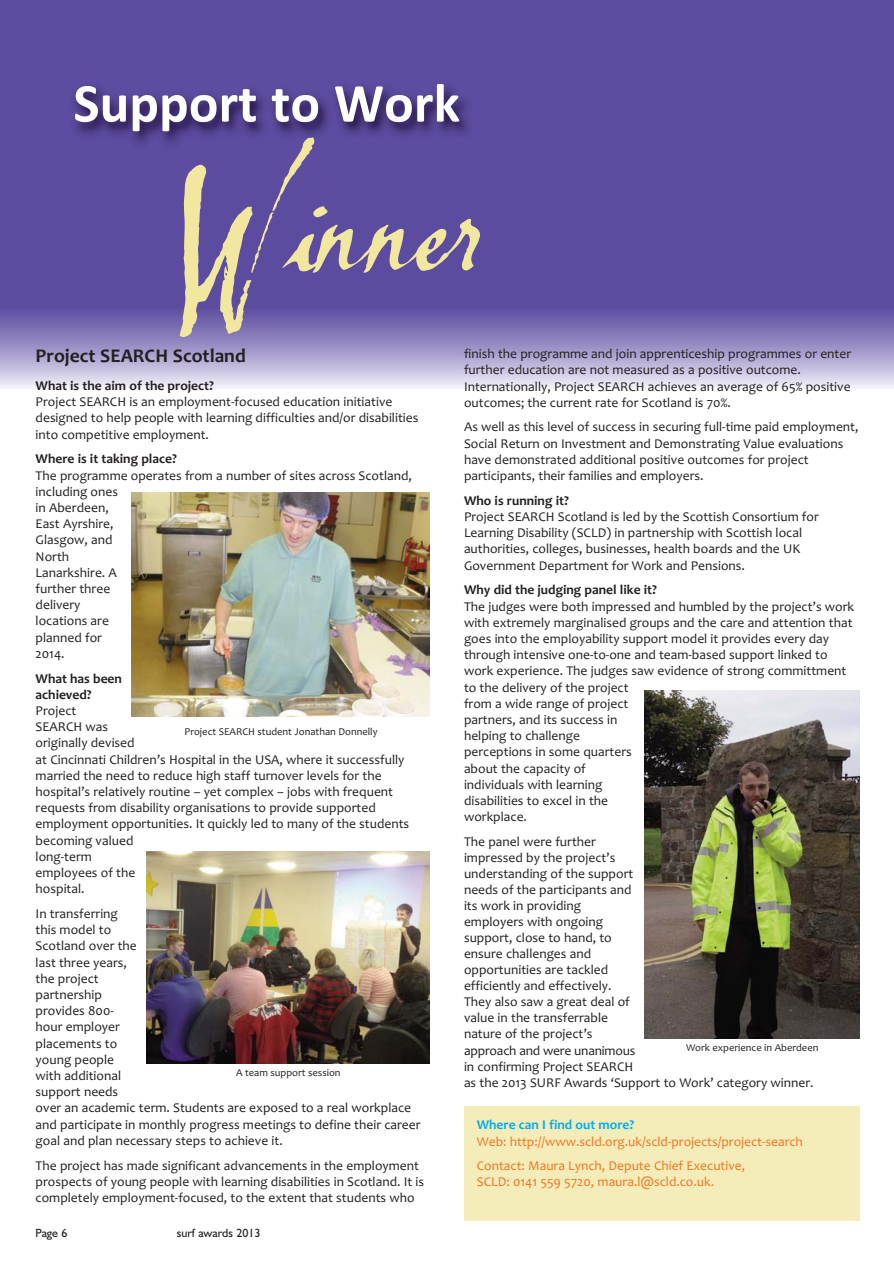
<style>
.page{position:relative;width:894px;height:1264px;background:#fff}
.page>*{position:absolute;margin:0;border:0;box-sizing:border-box;transform-origin:0 0}
.t1{font:165px "Lassigue D Mato";letter-spacing:-.025em;color:#f2e79f;scale:1.17 1}
.t2{font:700 55.35px "Calibri";color:#fff}
.t3{font:700 19.5px "Candara";color:#231f20}
.t4{font:13.5px/16.2px "Candara";color:#231f20}
.t5{font:13.5px/24.8px "Candara";color:#f47421}
.t6{font:700 13.5px/16.2px "Candara";color:#231f20}
.t7{font:700 13.5px "Candara";color:#00aeef}
.t8{font:12px "Humanist 521 BT";color:#231f20}
.t9{font:10.5px "Candara";color:#231f20}
</style>
<div class="page">
<div style="left:464px;top:1106px;width:395px;height:115px;background:#f4ecb9"></div>
<hr style="left:893px;top:0;width:1px;height:353px;background:#5c4c9f">
<svg style="left:893px;top:313px;width:1px;height:75px"></svg>
<div style="left:0;top:0;width:893px;height:353px;background:#5c4c9f"></div>
<div style="left:0;top:307px;width:893px;height:81px;background:linear-gradient(to bottom,#57459c,#eae8f5)"></div>
<img style="left:146px;top:851px;width:284px;height:212px">
<img style="left:131px;top:492px;width:299px;height:224px">
<img style="left:644px;top:691px;width:215px;height:347px">
<h2 class="t2" style="left:73px;top:84px;width:388px">Support to Work</h2>
<h1 class="t1" style="left:167px;top:115px;width:271px">Winner</h1>
<h3 class="t3" style="left:36px;top:349px;width:211px">Project SEARCH Scotland</h3>
<p class="t6" style="left:36px;top:379px;width:180px">What is the aim of the project?</p>
<p class="t4" style="left:36px;top:395px;width:384px">Project SEARCH is an employment-focused education initiative designed to help people with learning difficulties and/or disabilities into competitive employment.</p>
<p class="t6" style="left:36px;top:452px;width:143px">Where is it taking place?</p>
<p class="t4" style="left:36px;top:468px;width:377px">The programme operates from a number of sites across Scotland, including ones<br>in Aberdeen,<br>East Ayrshire,<br>Glasgow, and<br>North<br>Lanarkshire. A<br>further three<br>delivery<br>locations are<br>planned for<br>2014.</p>
<p class="t6" style="left:36px;top:671px;width:88px">What has been achieved?</p>
<p class="t4" style="left:36px;top:704px;width:375px">Project<br>SEARCH was<br>originally devised<br>at Cincinnati Children’s Hospital in the USA, where it successfully married the need to reduce high staff turnover levels for the hospital’s relatively routine – yet complex – jobs with frequent requests from disability organisations to provide supported employment opportunities. It quickly led to many of the students becoming valued<br>long-term<br>employees of the<br>hospital.</p>
<p class="t4" style="left:36px;top:907px;width:386px">In transferring<br>this model to<br>Scotland over the<br>last three years,<br>the project<br>partnership<br>provides 800-<br>hour employer<br>placements to<br>young people<br>with additional<br>support needs<br>over an academic term. Students are exposed to a real workplace and participate in monthly progress meetings to define their career goal and plan necessary steps to achieve it.</p>
<p class="t4" style="left:36px;top:1158px;width:390px">The project has made significant advancements in the employment prospects of young people with learning disabilities in Scotland. It is completely employment-focused, to the extent that students who</p>
<p class="t9" style="left:184px;top:727px;width:194px">Project SEARCH student Jonathan Donnelly</p>
<p class="t9" style="left:236px;top:1069px;width:106px">A team support session</p>
<p class="t8" style="left:36px;top:1228px;width:33px">Page 6</p>
<p class="t8" style="left:177px;top:1228px;width:85px">surf awards 2013</p>
<p class="t4" style="left:464px;top:347px;width:388px">finish the programme and join apprenticeship programmes or enter further education are not measured as a positive outcome.<br>Internationally, Project SEARCH achieves an average of 65% positive outcomes; the current rate for Scotland is 70%.</p>
<p class="t4" style="left:464px;top:420px;width:396px">As well as this level of success in securing full-time paid employment, Social Return on Investment and Demonstrating Value evaluations have demonstrated additional positive outcomes for project participants, their families and employers.</p>
<p class="t6" style="left:464px;top:494px;width:106px">Who is running it?</p>
<p class="t4" style="left:464px;top:510px;width:356px">Project SEARCH Scotland is led by the Scottish Consortium for Learning Disability (SCLD) in partnership with Scottish local authorities, colleges, businesses, health boards and the UK Government Department for Work and Pensions.</p>
<p class="t6" style="left:464px;top:583px;width:194px">Why did the judging panel like it?</p>
<p class="t4" style="left:464px;top:599px;width:391px">The judges were both impressed and humbled by the project’s work with extremely marginalised groups and the care and attention that goes into the employability support model it provides every day through intensive one-to-one and team-based support linked to work experience. The judges saw evidence of strong committment to the delivery of the project<br>from a wide range of project<br>partners, and its success in<br>helping to challenge<br>perceptions in some quarters<br>about the capacity of<br>individuals with learning<br>disabilities to excel in the<br>workplace.</p>
<p class="t4" style="left:464px;top:834px;width:351px">The panel were further<br>impressed by the project’s<br>understanding of the support<br>needs of the participants and<br>its work in providing<br>employers with ongoing<br>support, close to hand, to<br>ensure challenges and<br>opportunities are tackled<br>efficiently and effectively.<br>They also saw a great deal of<br>value in the transferrable<br>nature of the project’s<br>approach and were unanimous<br>in confirming Project SEARCH<br>as the 2013 SURF Awards ‘Support to Work’ category winner.</p>
<p class="t7" style="left:476px;top:1120px;width:159px">Where can I find out more?</p>
<p class="t5" style="left:476px;top:1130px;width:327px">Web: http://www.scld.org.uk/scld-projects/project-search<br>Contact: Maura Lynch, Depute Chief Executive,</p>
<p class="t5" style="left:476px;top:1171px;width:239px">SCLD: 0141 559 5720, maura.l@scld.co.uk.</p>
<p class="t9" style="left:685px;top:1043px;width:134px">Work experience in Aberdeen</p>
</div>
